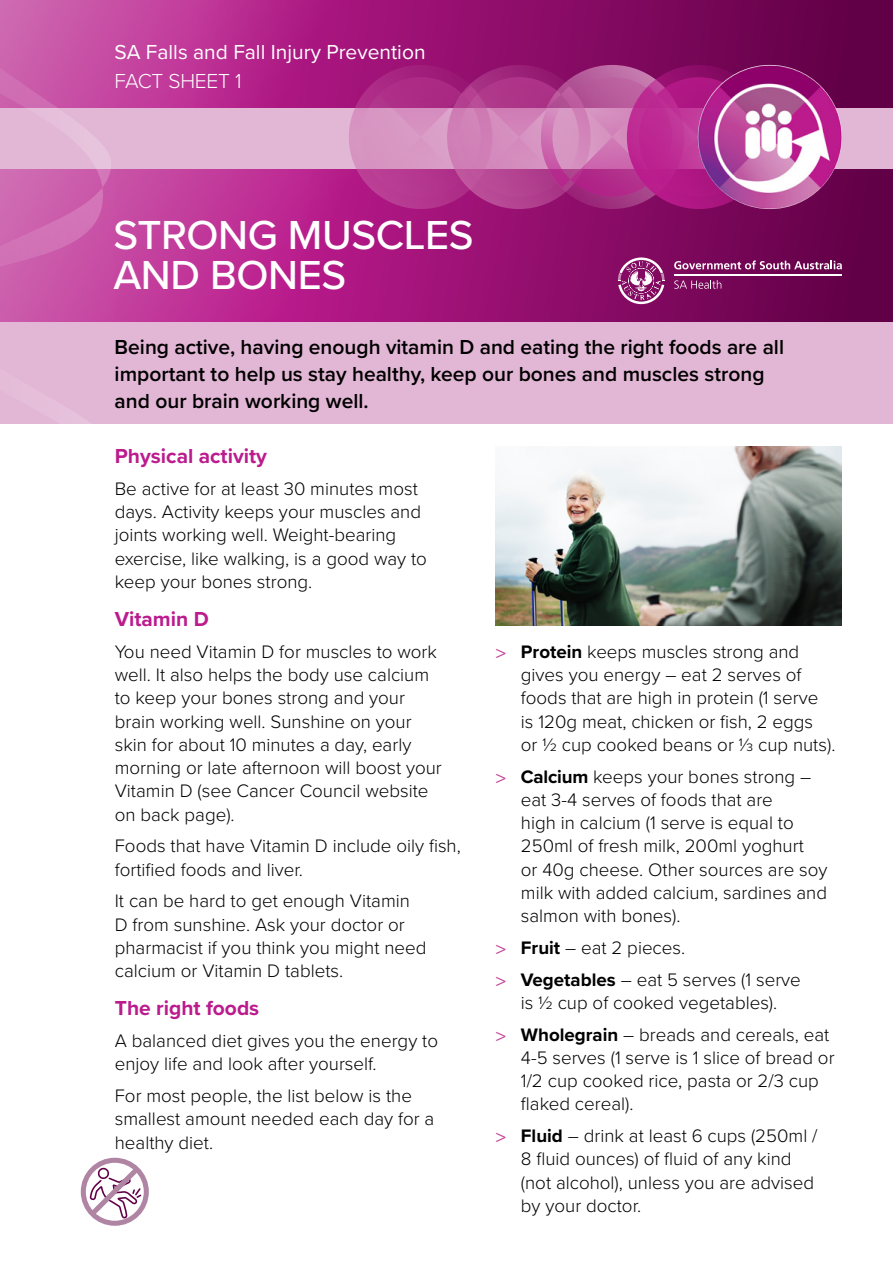
<style>
.page{position:relative;width:893px;height:1263px;background:#fff}
.page>*{position:absolute;margin:0;border:0;box-sizing:border-box;transform-origin:0 0}
.t1{font:500 42px/40.5px "Proxima Nova";letter-spacing:-.01em;color:#fff}
.t2{font:600 21px/27px "Proxima Nova";color:#000}
.t3{font:700 21px "Proxima Nova";color:#bb1b8d}
.t4{font:21px "Proxima Nova";color:#fff}
.t5{font:300 21px "Proxima Nova";letter-spacing:-.01em;color:#fff}
.t6{font:300 18.75px/23.2px "Proxima Nova";color:#000}
.s1{font-family:"Frutiger";font-size:18px;color:#c03e96}
.s2{font-weight:700}
</style>
<div class="page">
<div style="left:0;top:0;width:893px;height:423px;background:#e2b6d5"></div>
<svg style="left:119px;top:0;width:774px;height:107px;background:#941570"></svg>
<svg style="left:119px;top:169px;width:774px;height:153px;background:#9a1775"></svg>
<svg style="left:349px;top:65px;width:144px;height:144px"></svg>
<svg style="left:447px;top:65px;width:144px;height:144px"></svg>
<svg style="left:540px;top:65px;width:144px;height:144px"></svg>
<svg style="left:627px;top:65px;width:144px;height:144px"></svg>
<svg style="left:348px;top:77px;width:381px;height:120px;background:#c055a0"></svg>
<img style="left:698px;top:65px;width:144px;height:144px;border-radius:72px">
<hr style="left:674px;top:274px;width:168px;height:2px;background:#fff">
<svg style="left:674px;top:260px;width:168px;height:9px;background:#9f568b"></svg>
<svg style="left:674px;top:280px;width:47px;height:9px"></svg>
<svg style="left:618px;top:257px;width:47px;height:47px;background:#a7528f"></svg>
<svg style="left:0;top:0;width:119px;height:424px"></svg>
<img style="left:495px;top:446px;width:347px;height:179px">
<div style="left:81px;top:1158px;width:68px;height:68px;border:5px solid #b085a4;border-radius:50%"></div>
<svg style="left:85px;top:1162px;width:59px;height:59px"></svg>
<p class="t4" style="left:115px;top:36px;width:312px">SA Falls and Fall Injury Prevention</p>
<p class="t5" style="left:115px;top:65px;width:128px">FACT SHEET 1</p>
<h1 class="t1" style="left:113px;top:213px;width:362px">STRONG MUSCLES<br>AND BONES</h1>
<p class="t2" style="left:115px;top:332px;width:671px">Being active, having enough vitamin D and eating the right foods are all important to help us stay healthy, keep our bones and muscles strong and our brain working well.</p>
<p class="t3" style="left:115px;top:440px;width:154px">Physical activity</p>
<p class="t6" style="left:115px;top:476px;width:314px">Be active for at least 30 minutes most days. Activity keeps your muscles and joints working well. Weight-bearing exercise, like walking, is a good way to keep your bones strong.</p>
<p class="t3" style="left:115px;top:603px;width:95px">Vitamin D</p>
<p class="t6" style="left:115px;top:639px;width:329px">You need Vitamin D for muscles to work well. It also helps the body use calcium to keep your bones strong and your brain working well. Sunshine on your skin for about 10 minutes a day, early morning or late afternoon will boost your Vitamin D (see Cancer Council website on back page).</p>
<p class="t6" style="left:115px;top:833px;width:348px">Foods that have Vitamin D include oily fish, fortified foods and liver.</p>
<p class="t6" style="left:115px;top:888px;width:313px">It can be hard to get enough Vitamin D from sunshine. Ask your doctor or pharmacist if you think you might need calcium or Vitamin D tablets.</p>
<p class="t3" style="left:115px;top:993px;width:146px">The right foods</p>
<p class="t6" style="left:115px;top:1028px;width:325px">A balanced diet gives you the energy to enjoy life and look after yourself.</p>
<p class="t6" style="left:115px;top:1083px;width:321px">For most people, the list below is the smallest amount needed each day for a healthy diet.</p>
<p class="t6" style="left:521px;top:639px;width:316px;text-indent:-26px"><span class="s1">&gt;</span> <span class="s2">Protein</span> keeps muscles strong and gives you energy – eat 2 serves of foods that are high in protein (1 serve is 120g meat, chicken or fish, 2 eggs<br>or ½ cup cooked beans or 1/3 cup nuts).</p>
<p class="t6" style="left:521px;top:764px;width:308px;text-indent:-26px"><span class="s1">&gt;</span> <span class="s2">Calcium</span> keeps your bones strong – eat 3-4 serves of foods that are<br>high in calcium (1 serve is equal to<br>250ml of fresh milk, 200ml yoghurt<br>or 40g cheese. Other sources are soy milk with added calcium, sardines and salmon with bones).</p>
<p class="t6" style="left:495px;top:931px;width:307px;line-height:31.8px"><span class="s1">&gt;</span> <span class="s2">Fruit</span> – eat 2 pieces.<br><span class="s1">&gt;</span> <span class="s2">Vegetables</span> – eat 5 serves (1 serve</p>
<p class="t6" style="left:495px;top:986px;width:335px;line-height:31.8px;text-indent:26px">is 1/2 cup of cooked vegetables).<br><span class="s1">&gt;</span> <span class="s2">Wholegrain</span> – breads and cereals, eat</p>
<p class="t6" style="left:521px;top:1045px;width:315px">4-5 serves (1 serve is 1 slice of bread or<br>1/2 cup cooked rice, pasta or 2/3 cup flaked cereal).</p>
<p class="t6" style="left:521px;top:1123px;width:295px;text-indent:-26px"><span class="s1">&gt;</span> <span class="s2">Fluid</span> – drink at least 6 cups (250ml /<br>8 fluid ounces) of fluid of any kind (not alcohol), unless you are advised by your doctor.</p>
</div>
